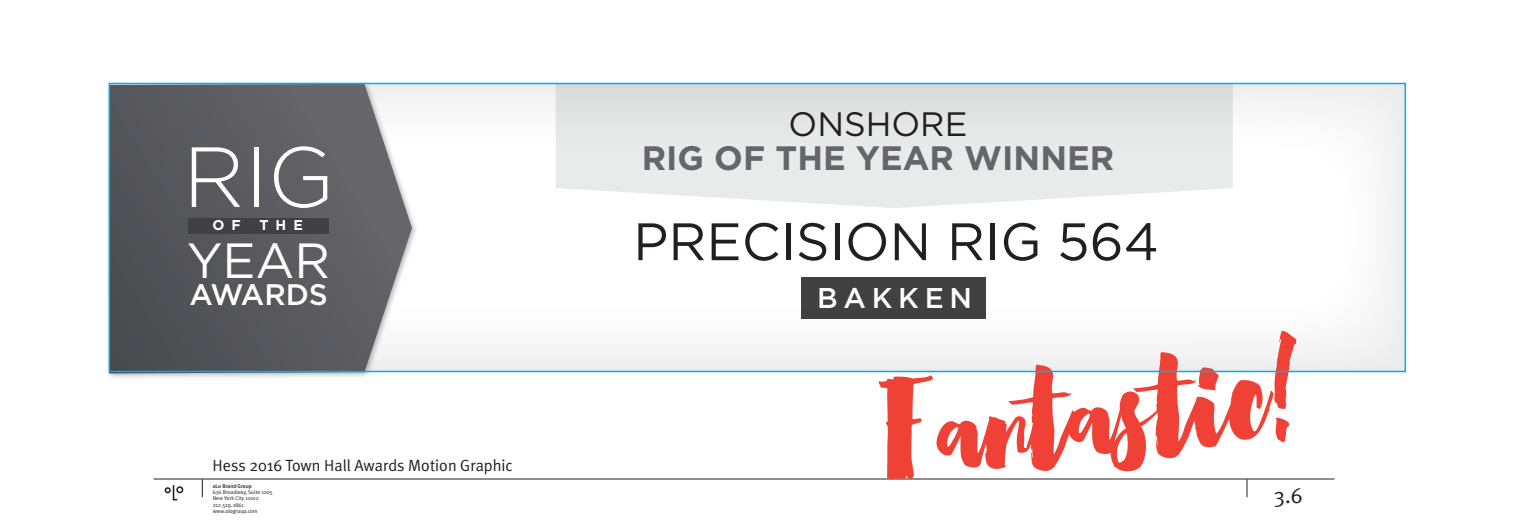
<style>
.page{position:relative;width:1520px;height:529px;background:#fff}
.page>*{position:absolute;margin:0;border:0;box-sizing:border-box;transform-origin:0 0}
.t1{font:119.9px "Heartwell";color:#ef4136;scale:.95 1}
.t2{font:300 85.1px "Gotham";color:#fff}
.t3{font:52.6px "Gotham";color:#231f20}
.t4{font:49.4px "Gotham";color:#fff}
.t5{font:700 33.9px "Gotham";color:#65656a}
.t6{font:33.9px "Gotham";color:#231f20}
.t7{font:500 29.7px "Gotham";letter-spacing:-.01em;color:#fff}
.t8{font:500 28.6px "Gotham";color:#fff}
.t9{font:21.9px "Meta Plus Normal";color:#231f20}
.t10{font:16.2px "Meta Plus Normal";color:#231f20}
.t11{font:700 14.2px "Gotham";color:#fff}
.t12{font:5.5px/6.5px "Meta Plus Normal";color:#231f20}
.t13{font:500 5.5px "Meta Plus";color:#231f20}
</style>
<div class="page">
<hr style="left:154px;top:479px;width:1181px;height:1px;background:#231f20">
<svg style="left:202px;top:479px;width:1px;height:18px"></svg>
<svg style="left:165px;top:485px;width:18px;height:15px"></svg>
<svg style="left:1247px;top:479px;width:1px;height:18px"></svg>
<div style="left:109px;top:84px;width:1296px;height:288px;background:linear-gradient(to bottom,#fafafa,#fbfbfb)"></div>
<img style="left:108px;top:82px;width:312px;height:296px">
<svg style="left:109px;top:86px;width:303px;height:287px;background:#606165"></svg>
<div style="left:189px;top:218px;width:140px;height:16px;background:#414042"></div>
<svg style="left:556px;top:86px;width:677px;height:122px;background:#e7e8e7"></svg>
<div style="left:801px;top:277px;width:184px;height:42px;background:#414042"></div>
<div style="left:109px;top:83px;width:1297px;height:289px;border:2px solid #00aeef"></div>
<h3 class="t6" style="left:789px;top:106px;width:180px">ONSHORE</h3>
<h2 class="t2" style="left:183px;top:131px;width:153px">RIG</h2>
<h3 class="t5" style="left:642px;top:139px;width:474px">RIG OF THE YEAR WINNER</h3>
<h3 class="t11" style="left:213px;top:217px;width:30px">O F</h3>
<h3 class="t11" style="left:259px;top:217px;width:45px">THE</h3>
<h3 class="t4" style="left:187px;top:233px;width:145px">YEAR</h3>
<h3 class="t3" style="left:633px;top:212px;width:527px">PRECISION RIG 564</h3>
<h3 class="t7" style="left:190px;top:278px;width:140px">AWARDS</h3>
<h3 class="t8" style="left:817px;top:282px;width:156px">BAKKEN</h3>
<h1 class="t1" style="left:865px;top:354px;width:445px;rotate:-6deg">Fantastic!</h1>
<h3 class="t10" style="left:213px;top:456px;width:302px">Hess 2016 Town Hall Awards Motion Graphic</h3>
<p class="t13" style="left:213px;top:482px;width:41px">oLo Brand Group</p>
<p class="t12" style="left:213px;top:489px;width:61px">636 Broadway, Suite 1005<br>New York City 10012<br>212.529.2861 www.ologroup.com</p>
<h3 class="t9" style="left:1273px;top:482px;width:31px">3.6</h3>
</div>
